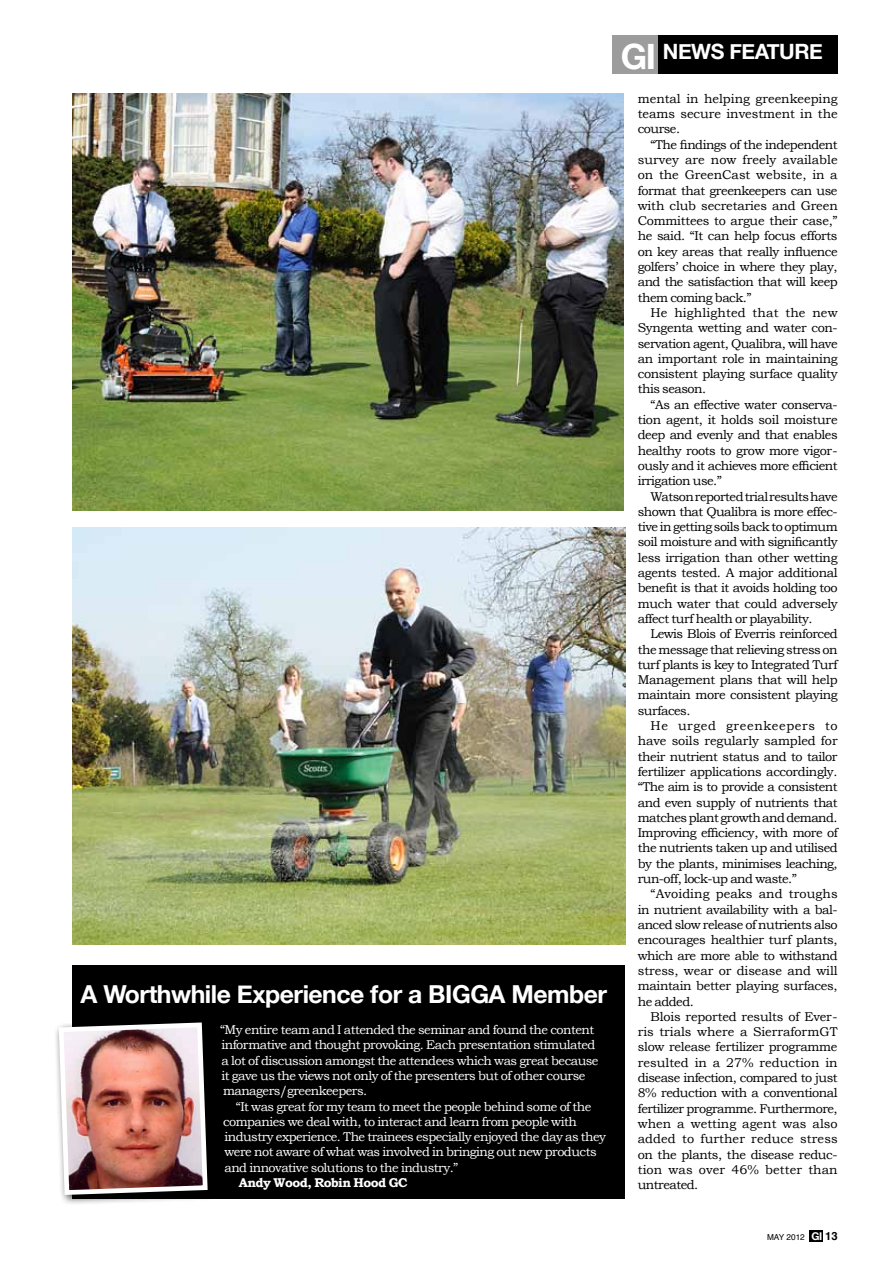
<style>
.page{position:relative;width:893px;height:1263px;background:#fff}
.page>*{position:absolute;margin:0;border:0;box-sizing:border-box;transform-origin:0 0}
.t1{font:700 24.75px "Helvetica Neue";letter-spacing:-.02em;color:#fff}
.t2{font:700 21px "Helvetica Neue";color:#fff}
.t3{font:12.75px "Bookman Old Style";letter-spacing:-.035em;color:#000}
.t4{font:12.75px "Bookman Old Style";letter-spacing:-.04em;color:#fff}
.t5{font:12.75px "Bookman Old Style";color:#000}
.t6{font:12.75px "Bookman Old Style";letter-spacing:.005em;color:#000}
.t7{font:12.75px "Bookman Old Style";letter-spacing:-.01em;color:#000}
.t8{font:12.75px "Bookman Old Style";letter-spacing:-.005em;color:#000}
.t9{font:12.75px "Bookman Old Style";letter-spacing:-.015em;color:#000}
.t10{font:12.75px "Bookman Old Style";letter-spacing:.01em;color:#000}
.t11{font:12.75px "Bookman Old Style";letter-spacing:.045em;color:#000}
.t12{font:700 12.75px "Bookman Old Style";letter-spacing:-.04em;color:#fff}
.t13{font:8.25px "Helvetica";color:#000}
.s1{font-size:34.95px}
.s2{font-family:"Helvetica Neue";font-weight:700;font-size:10.8px;color:#fff}
.s3{font-weight:700;font-size:11.25px}
</style>
<div class="page">
<div style="left:809px;top:1230px;width:14px;height:11px;background:#000"></div>
<div style="left:615px;top:35px;width:118px;height:38px;background:#000"></div>
<div style="left:707px;top:35px;width:130px;height:38px;background:#000"></div>
<div style="left:612px;top:35px;width:46px;height:38px;background:#9c9c9d"></div>
<div style="left:72px;top:965px;width:553px;height:234px;background:#000"></div>
<img style="left:72px;top:94px;width:551px;height:416px">
<img style="left:72px;top:527px;width:553px;height:417px">
<div style="left:54px;top:1018px;width:164px;height:188px;background:#000;opacity:.75"></div>
<img style="left:56px;top:1020px;width:154px;height:177px">
<p class="t1" style="left:81px;top:979px;width:528px">A Worthwhile Experience for a BIGGA Member</p>
<p class="t4" style="left:220px;top:1022px;width:376px">“My entire team and I attended the seminar and found the content</p>
<p class="t4" style="left:221px;top:1038px;width:375px">informative and thought provoking. Each presentation stimulated</p>
<p class="t4" style="left:221px;top:1053px;width:378px">a lot of discussion amongst the attendees which was great because</p>
<p class="t4" style="left:221px;top:1068px;width:365px">it gave us the views not only of the presenters but of other course</p>
<p class="t4" style="left:223px;top:1083px;width:146px">managers/greenkeepers.</p>
<p class="t4" style="left:236px;top:1099px;width:357px">“It was great for my team to meet the people behind some of the</p>
<p class="t4" style="left:223px;top:1114px;width:355px">companies we deal with, to interact and learn from people with</p>
<p class="t4" style="left:224px;top:1129px;width:383px">industry experience. The trainees especially enjoyed the day as they</p>
<p class="t4" style="left:224px;top:1145px;width:374px">were not aware of what was involved in bringing out new products</p>
<p class="t4" style="left:224px;top:1160px;width:235px">and innovative solutions to the industry.”</p>
<p class="t12" style="left:239px;top:1175px;width:170px">Andy Wood, Robin Hood GC</p>
<p class="t2" style="left:621px;top:39px;width:188px"><span class="s1">GI</span> NEWS FEATURE</p>
<p class="t5" style="left:638px;top:91px;width:201px">mental in helping greenkeeping</p>
<p class="t8" style="left:638px;top:106px;width:201px">teams secure investment in the</p>
<p class="t3" style="left:638px;top:122px;width:44px">course.</p>
<p class="t3" style="left:650px;top:137px;width:189px">“The findings of the independent</p>
<p class="t6" style="left:638px;top:152px;width:201px">survey are now freely available</p>
<p class="t5" style="left:638px;top:168px;width:201px">on the GreenCast website, in a</p>
<p class="t3" style="left:638px;top:183px;width:201px">format that greenkeepers can use</p>
<p class="t7" style="left:638px;top:198px;width:201px">with club secretaries and Green</p>
<p class="t3" style="left:638px;top:213px;width:201px">Committees to argue their case,”</p>
<p class="t3" style="left:638px;top:229px;width:201px">he said. “It can help focus efforts</p>
<p class="t3" style="left:638px;top:244px;width:201px">on key areas that really influence</p>
<p class="t3" style="left:638px;top:259px;width:201px">golfers’ choice in where they play,</p>
<p class="t3" style="left:638px;top:275px;width:201px">and the satisfaction that will keep</p>
<p class="t3" style="left:638px;top:290px;width:115px">them coming back.”</p>
<p class="t10" style="left:650px;top:305px;width:189px">He highlighted that the new</p>
<p class="t3" style="left:638px;top:321px;width:201px">Syngenta wetting and water con-</p>
<p class="t3" style="left:638px;top:336px;width:201px">servation agent, Qualibra, will have</p>
<p class="t3" style="left:638px;top:351px;width:201px">an important role in maintaining</p>
<p class="t3" style="left:638px;top:366px;width:201px">consistent playing surface quality</p>
<p class="t3" style="left:638px;top:382px;width:70px">this season.</p>
<p class="t3" style="left:650px;top:397px;width:188px">“As an effective water conserva-</p>
<p class="t3" style="left:638px;top:412px;width:201px">tion agent, it holds soil moisture</p>
<p class="t3" style="left:638px;top:428px;width:201px">deep and evenly and that enables</p>
<p class="t3" style="left:638px;top:443px;width:201px">healthy roots to grow more vigor-</p>
<p class="t3" style="left:638px;top:458px;width:201px">ously and it achieves more efficient</p>
<p class="t3" style="left:638px;top:474px;width:86px">irrigation use.”</p>
<p class="t3" style="left:650px;top:489px;width:189px">Watson reported trial results have</p>
<p class="t3" style="left:638px;top:504px;width:201px">shown that Qualibra is more effec-</p>
<p class="t3" style="left:638px;top:519px;width:201px">tive in getting soils back to optimum</p>
<p class="t3" style="left:638px;top:535px;width:201px">soil moisture and with significantly</p>
<p class="t3" style="left:638px;top:550px;width:201px">less irrigation than other wetting</p>
<p class="t3" style="left:638px;top:565px;width:201px">agents tested. A major additional</p>
<p class="t3" style="left:638px;top:581px;width:201px">benefit is that it avoids holding too</p>
<p class="t3" style="left:638px;top:596px;width:201px">much water that could adversely</p>
<p class="t3" style="left:638px;top:611px;width:176px">affect turf health or playability.</p>
<p class="t3" style="left:650px;top:627px;width:189px">Lewis Blois of Everris reinforced</p>
<p class="t3" style="left:638px;top:642px;width:201px">the message that relieving stress on</p>
<p class="t3" style="left:638px;top:657px;width:201px">turf plants is key to Integrated Turf</p>
<p class="t3" style="left:638px;top:672px;width:201px">Management plans that will help</p>
<p class="t3" style="left:638px;top:688px;width:201px">maintain more consistent playing</p>
<p class="t3" style="left:638px;top:703px;width:54px">surfaces.</p>
<p class="t11" style="left:650px;top:718px;width:189px">He urged greenkeepers to</p>
<p class="t7" style="left:638px;top:734px;width:201px">have soils regularly sampled for</p>
<p class="t3" style="left:638px;top:749px;width:201px">their nutrient status and to tailor</p>
<p class="t3" style="left:638px;top:764px;width:201px">fertilizer applications accordingly.</p>
<p class="t3" style="left:638px;top:780px;width:201px">“The aim is to provide a consistent</p>
<p class="t3" style="left:638px;top:795px;width:201px">and even supply of nutrients that</p>
<p class="t3" style="left:638px;top:810px;width:201px">matches plant growth and demand.</p>
<p class="t3" style="left:638px;top:825px;width:201px">Improving efficiency, with more of</p>
<p class="t3" style="left:638px;top:841px;width:201px">the nutrients taken up and utilised</p>
<p class="t3" style="left:638px;top:856px;width:201px">by the plants, minimises leaching,</p>
<p class="t3" style="left:638px;top:871px;width:161px">run-off, lock-up and waste.”</p>
<p class="t6" style="left:650px;top:887px;width:189px">“Avoiding peaks and troughs</p>
<p class="t3" style="left:638px;top:902px;width:201px">in nutrient availability with a bal-</p>
<p class="t3" style="left:638px;top:917px;width:201px">anced slow release of nutrients also</p>
<p class="t3" style="left:638px;top:933px;width:201px">encourages healthier turf plants,</p>
<p class="t3" style="left:638px;top:948px;width:201px">which are more able to withstand</p>
<p class="t8" style="left:638px;top:963px;width:201px">stress, wear or disease and will</p>
<p class="t3" style="left:638px;top:978px;width:201px">maintain better playing surfaces,</p>
<p class="t3" style="left:638px;top:994px;width:58px">he added.</p>
<p class="t9" style="left:650px;top:1009px;width:189px">Blois reported results of Ever-</p>
<p class="t5" style="left:638px;top:1024px;width:201px">ris trials where a SierraformGT</p>
<p class="t3" style="left:638px;top:1040px;width:201px">slow release fertilizer programme</p>
<p class="t5" style="left:638px;top:1055px;width:201px">resulted in a 27% reduction in</p>
<p class="t3" style="left:638px;top:1070px;width:201px">disease infection, compared to just</p>
<p class="t3" style="left:638px;top:1086px;width:201px">8% reduction with a conventional</p>
<p class="t3" style="left:638px;top:1101px;width:201px">fertilizer programme. Furthermore,</p>
<p class="t5" style="left:638px;top:1116px;width:201px">when a wetting agent was also</p>
<p class="t6" style="left:638px;top:1131px;width:201px">added to further reduce stress</p>
<p class="t3" style="left:638px;top:1147px;width:201px">on the plants, the disease reduc-</p>
<p class="t6" style="left:638px;top:1162px;width:201px">tion was over 46% better than</p>
<p class="t3" style="left:638px;top:1177px;width:62px">untreated.</p>
<p class="t13" style="left:767px;top:1231px;width:72px">MAY 2012 <span class="s2">GI</span> <span class="s3">13</span></p>
</div>
